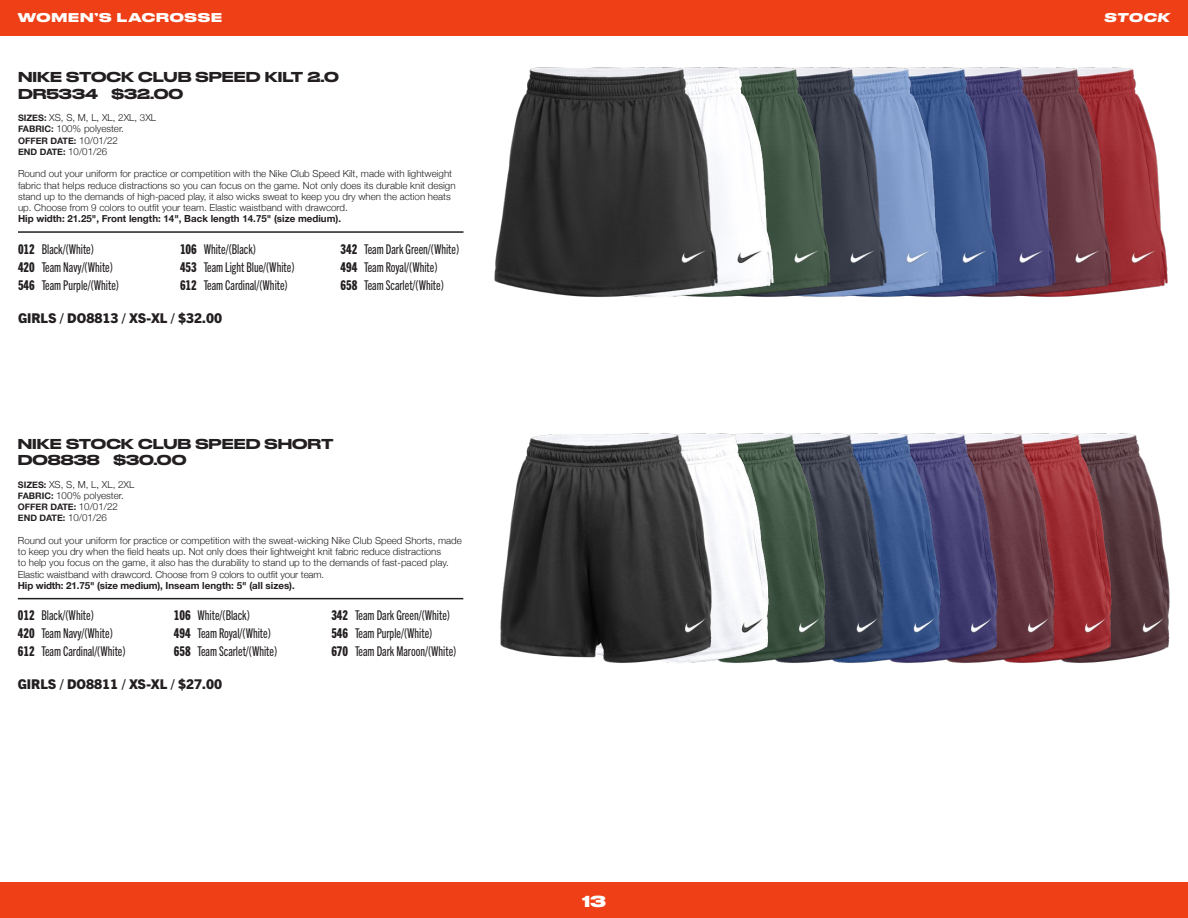
<style>
.page{position:relative;width:1188px;height:918px;background:#fff}
.page>*{position:absolute;margin:0;border:0;box-sizing:border-box;transform-origin:0 0}
.t1{font:700 15px "Druk Wide";color:#fff}
.Color_Code_000_Nested{font:13.5px "Trade Gothic Next LT Pro Cm";color:#231f20}
.Not_NEW_Paragraph{font:500 13.5px "Druk Wide";color:#231f20}
.Color_Code_Color_Name{font:800 13.5px "Trade Gothic Next LT Pro";color:#231f20}
.t2{font:700 12px "Druk Wide";letter-spacing:.07em;color:#fff}
.t3{font:italic 700 12px "Druk Wide";letter-spacing:.065em;color:#fff}
.BODY_COPY_with_Rule{font:300 9.75px/11.2px "Helvetica Neue";color:#231f20}
.BODY_COPY_with_Rule-2{font:700 9.75px "Helvetica Neue";color:#231f20}
.SIZE_FABRIC_DATE_Nested{font:300 9.75px "Helvetica Neue";color:#231f20}
.SIZE_FABRIC_DATE_Nested-2{font:700 9px "Helvetica Neue";color:#231f20}
.s1{font-weight:700;font-size:9px}
.s2{font-weight:300;font-size:9.75px}
.s3{font-family:"Trade Gothic Next LT Pro Hv Cm"}
</style>
<div class="page">
<div style="left:0;top:0;width:1188px;height:36px;background:#ee3f16"></div>
<div style="left:0;top:882px;width:1188px;height:36px;background:#ee3f16"></div>
<img style="left:1129px;top:434px;width:41px;height:225px">
<img style="left:1072px;top:433px;width:57px;height:230px">
<img style="left:1015px;top:433px;width:57px;height:230px">
<img style="left:958px;top:433px;width:57px;height:230px">
<img style="left:901px;top:433px;width:57px;height:230px">
<img style="left:843px;top:433px;width:58px;height:230px">
<img style="left:786px;top:433px;width:57px;height:230px">
<img style="left:729px;top:433px;width:57px;height:230px">
<img style="left:1123px;top:68px;width:45px;height:223px">
<img style="left:1066px;top:67px;width:57px;height:230px">
<img style="left:1010px;top:67px;width:56px;height:230px">
<img style="left:954px;top:67px;width:56px;height:230px">
<img style="left:898px;top:67px;width:56px;height:230px">
<img style="left:842px;top:67px;width:56px;height:230px">
<img style="left:785px;top:67px;width:57px;height:230px">
<img style="left:729px;top:67px;width:56px;height:230px">
<hr style="left:18px;top:598px;width:445px;height:1px;background:#231f20">
<hr style="left:18px;top:231px;width:446px;height:2px;background:#231f20">
<img style="left:500px;top:433px;width:229px;height:230px">
<img style="left:494px;top:67px;width:235px;height:230px">
<p class="t2" style="left:18px;top:8px;width:206px">WOMEN’S LACROSSE</p>
<p class="t3" style="left:1104px;top:8px;width:67px">STOCK</p>
<p class="Not_NEW_Paragraph" style="left:18px;top:66px;width:322px">NIKE STOCK CLUB SPEED KILT 2.0</p>
<p class="Not_NEW_Paragraph" style="left:18px;top:82px;width:167px">DR5334 $32.00</p>
<p class="SIZE_FABRIC_DATE_Nested" style="left:18px;top:110px;width:140px"><span class="s1">SIZES:</span> XS, S, M, L, XL, 2XL, 3XL</p>
<p class="SIZE_FABRIC_DATE_Nested" style="left:18px;top:121px;width:107px"><span class="s1">FABRIC:</span> 100% polyester.</p>
<p class="SIZE_FABRIC_DATE_Nested-2" style="left:18px;top:133px;width:102px">OFFER DATE: <span class="s2">10/01/22</span></p>
<p class="SIZE_FABRIC_DATE_Nested-2" style="left:18px;top:145px;width:91px">END DATE: <span class="s2">10/01/26</span></p>
<p class="BODY_COPY_with_Rule" style="left:18px;top:167px;width:439px">Round out your uniform for practice or competition with the Nike Club Speed Kilt, made with lightweight fabric that helps reduce distractions so you can focus on the game. Not only does its durable knit design stand up to the demands of high-paced play, it also wicks sweat to keep you dry when the action heats up. Choose from 9 colors to outfit your team. Elastic waistband with drawcord.</p>
<p class="BODY_COPY_with_Rule-2" style="left:18px;top:211px;width:325px">Hip width: 21.25", Front length: 14", Back length 14.75" (size medium).</p>
<p class="Color_Code_000_Nested" style="left:18px;top:240px;width:77px"><span class="s3">012</span> Black/(White)</p>
<p class="Color_Code_000_Nested" style="left:180px;top:240px;width:77px"><span class="s3">106</span> White/(Black)</p>
<p class="Color_Code_000_Nested" style="left:340px;top:240px;width:120px"><span class="s3">342</span> Team Dark Green/(White)</p>
<p class="Color_Code_000_Nested" style="left:18px;top:258px;width:96px"><span class="s3">420</span> Team Navy/(White)</p>
<p class="Color_Code_000_Nested" style="left:180px;top:258px;width:116px"><span class="s3">453</span> Team Light Blue/(White)</p>
<p class="Color_Code_000_Nested" style="left:340px;top:258px;width:99px"><span class="s3">494</span> Team Royal/(White)</p>
<p class="Color_Code_000_Nested" style="left:18px;top:276px;width:103px"><span class="s3">546</span> Team Purple/(White)</p>
<p class="Color_Code_000_Nested" style="left:180px;top:276px;width:109px"><span class="s3">612</span> Team Cardinal/(White)</p>
<p class="Color_Code_000_Nested" style="left:340px;top:276px;width:105px"><span class="s3">658</span> Team Scarlet/(White)</p>
<p class="Color_Code_Color_Name" style="left:18px;top:308px;width:206px">GIRLS / DO8813 / XS-XL / $32.00</p>
<p class="Not_NEW_Paragraph" style="left:18px;top:432px;width:317px">NIKE STOCK CLUB SPEED SHORT</p>
<p class="Not_NEW_Paragraph" style="left:18px;top:449px;width:170px">DO8838 $30.00</p>
<p class="SIZE_FABRIC_DATE_Nested" style="left:18px;top:476px;width:118px"><span class="s1">SIZES:</span> XS, S, M, L, XL, 2XL</p>
<p class="SIZE_FABRIC_DATE_Nested" style="left:18px;top:488px;width:107px"><span class="s1">FABRIC:</span> 100% polyester.</p>
<p class="SIZE_FABRIC_DATE_Nested-2" style="left:18px;top:500px;width:102px">OFFER DATE: <span class="s2">10/01/22</span></p>
<p class="SIZE_FABRIC_DATE_Nested-2" style="left:18px;top:511px;width:91px">END DATE: <span class="s2">10/01/26</span></p>
<p class="BODY_COPY_with_Rule" style="left:18px;top:534px;width:446px">Round out your uniform for practice or competition with the sweat-wicking Nike Club Speed Shorts, made to keep you dry when the field heats up. Not only does their lightweight knit fabric reduce distractions<br>to help you focus on the game, it also has the durability to stand up to the demands of fast-paced play.<br>Elastic waistband with drawcord. Choose from 9 colors to outfit your team.</p>
<p class="BODY_COPY_with_Rule-2" style="left:18px;top:578px;width:279px">Hip width: 21.75" (size medium), Inseam length: 5" (all sizes).</p>
<p class="Color_Code_000_Nested" style="left:18px;top:606px;width:77px"><span class="s3">012</span> Black/(White)</p>
<p class="Color_Code_000_Nested" style="left:174px;top:606px;width:77px"><span class="s3">106</span> White/(Black)</p>
<p class="Color_Code_000_Nested" style="left:331px;top:606px;width:120px"><span class="s3">342</span> Team Dark Green/(White)</p>
<p class="Color_Code_000_Nested" style="left:18px;top:624px;width:96px"><span class="s3">420</span> Team Navy/(White)</p>
<p class="Color_Code_000_Nested" style="left:174px;top:624px;width:99px"><span class="s3">494</span> Team Royal/(White)</p>
<p class="Color_Code_000_Nested" style="left:331px;top:624px;width:103px"><span class="s3">546</span> Team Purple/(White)</p>
<p class="Color_Code_000_Nested" style="left:18px;top:642px;width:109px"><span class="s3">612</span> Team Cardinal/(White)</p>
<p class="Color_Code_000_Nested" style="left:174px;top:642px;width:105px"><span class="s3">658</span> Team Scarlet/(White)</p>
<p class="Color_Code_000_Nested" style="left:331px;top:642px;width:127px"><span class="s3">670</span> Team Dark Maroon/(White)</p>
<p class="Color_Code_Color_Name" style="left:18px;top:675px;width:206px">GIRLS / DO8811 / XS-XL / $27.00</p>
<h1 class="t1" style="left:582px;top:888px;width:25px">13</h1>
</div>
